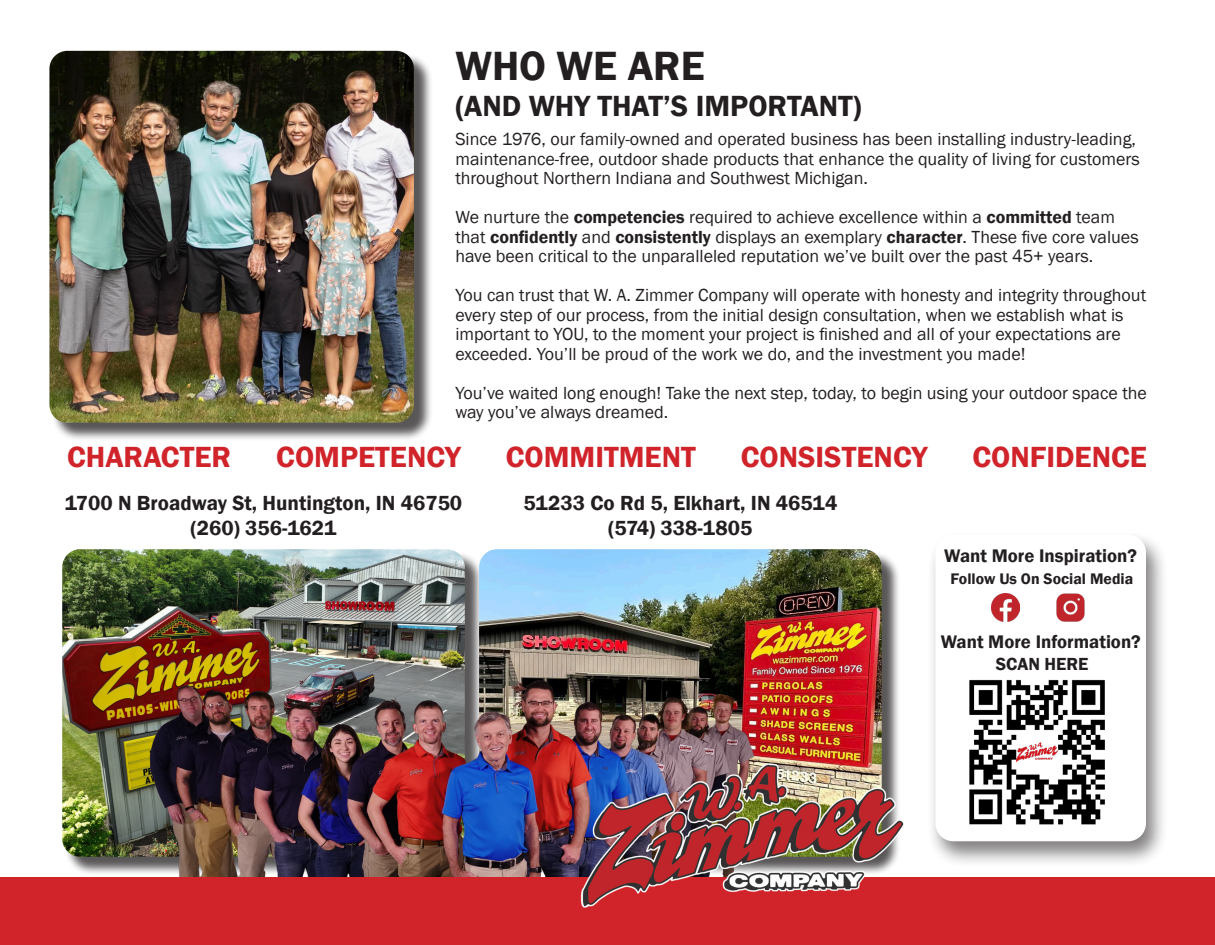
<style>
.page{position:relative;width:1215px;height:945px;background:#fff}
.page>*{position:absolute;margin:0;border:0;box-sizing:border-box;transform-origin:0 0}
.t1{font:600 42px "Franklin Gothic";color:#231f20}
.t2{font:600 30px "Franklin Gothic";color:#d1232a}
.t3{font:600 30px "Franklin Gothic";color:#231f20}
.t4{font:600 21px "Franklin Gothic";color:#231f20}
.t5{font:600 18.75px "Franklin Gothic";color:#231f20}
.t6{font:18px/19.5px "Franklin Gothic";color:#231f20}
.t7{font:600 18px "Franklin Gothic";color:#231f20}
.t8{font:600 15.75px "Franklin Gothic";color:#231f20}
.s1{font-weight:600}
</style>
<div class="page">
<div style="left:52px;top:53px;width:381px;height:388px;background:#231f20;opacity:.75"></div>
<img style="left:49px;top:51px;width:365px;height:372px">
<div style="left:0;top:878px;width:1215px;height:67px;background:#d1232a"></div>
<div style="left:927px;top:531px;width:241px;height:337px;background:#231f20;opacity:.75"></div>
<div style="left:935px;top:535px;width:211px;height:306px;background:#fff;border-radius:18px"></div>
<div style="left:64px;top:551px;width:420px;height:324px;background:#231f20;opacity:.75"></div>
<img style="left:62px;top:549px;width:403px;height:308px">
<div style="left:481px;top:551px;width:419px;height:324px;background:#231f20;opacity:.75"></div>
<img style="left:479px;top:549px;width:403px;height:200px">
<img style="left:991px;top:593px;width:29px;height:29px">
<img style="left:1056px;top:593px;width:29px;height:29px">
<img style="left:969px;top:679px;width:136px;height:146px">
<img style="left:145px;top:672px;width:614px;height:204px">
<img style="left:571px;top:749px;width:338px;height:159px">
<p class="t1" style="left:455px;top:40px;width:251px">WHO WE ARE</p>
<p class="t3" style="left:455px;top:88px;width:408px">(AND WHY THAT’S IMPORTANT)</p>
<p class="t6" style="left:455px;top:130px;width:686px">Since 1976, our family-owned and operated business has been installing industry-leading, maintenance-free, outdoor shade products that enhance the quality of living for customers throughout Northern Indiana and Southwest Michigan.</p>
<p class="t6" style="left:455px;top:208px;width:685px">We nurture the <span class="s1">competencies</span> required to achieve excellence within a <span class="s1">committed</span> team that <span class="s1">confidently</span> and <span class="s1">consistently</span> displays an exemplary <span class="s1">character</span>. These five core values have been critical to the unparalleled reputation we’ve built over the past 45+ years.</p>
<p class="t6" style="left:455px;top:286px;width:692px">You can trust that W. A. Zimmer Company will operate with honesty and integrity throughout every step of our process, from the initial design consultation, when we establish what is important to YOU, to the moment your project is finished and all of your expectations are exceeded. You’ll be proud of the work we do, and the investment you made!</p>
<p class="t6" style="left:455px;top:384px;width:693px">You’ve waited long enough! Take the next step, today, to begin using your outdoor space the way you’ve always dreamed.</p>
<p class="t2" style="left:67px;top:438px;width:166px">CHARACTER</p>
<p class="t2" style="left:276px;top:438px;width:186px">COMPETENCY</p>
<p class="t2" style="left:506px;top:438px;width:191px">COMMITMENT</p>
<p class="t2" style="left:741px;top:438px;width:188px">CONSISTENCY</p>
<p class="t2" style="left:972px;top:438px;width:176px">CONFIDENCE</p>
<p class="t4" style="left:523px;top:490px;width:315px">51233 Co Rd 5, Elkhart, IN 46514</p>
<p class="t4" style="left:608px;top:515px;width:146px">(574) 338-1805</p>
<p class="t4" style="left:65px;top:490px;width:399px">1700 N Broadway St, Huntington, IN 46750</p>
<p class="t4" style="left:191px;top:515px;width:147px">(260) 356-1621</p>
<p class="t5" style="left:944px;top:544px;width:194px">Want More Inspiration?</p>
<p class="t8" style="left:951px;top:569px;width:184px">Follow Us On Social Media</p>
<p class="t5" style="left:941px;top:630px;width:202px">Want More Information?</p>
<p class="t7" style="left:996px;top:653px;width:94px">SCAN HERE</p>
</div>
